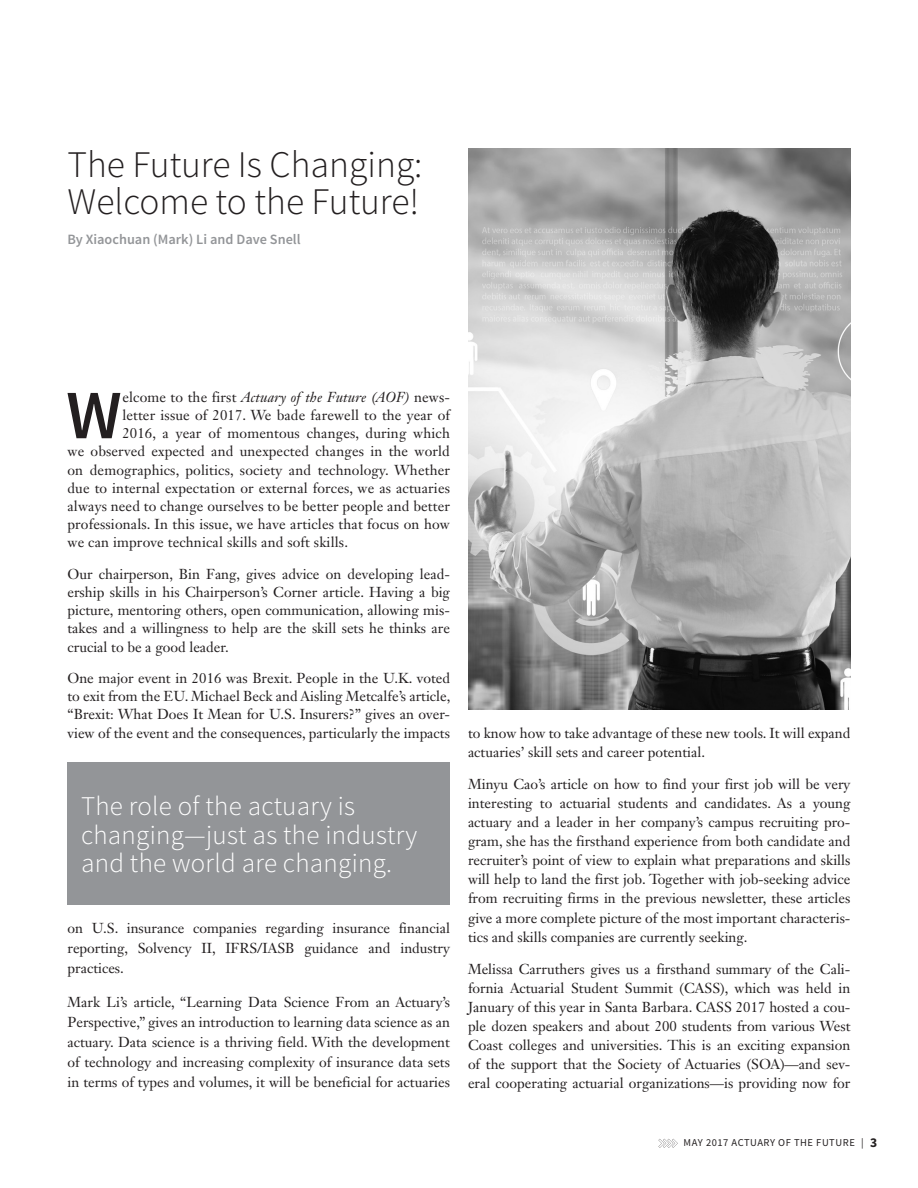
<style>
.page{position:relative;width:918px;height:1188px;background:#fff}
.page>*{position:absolute;margin:0;border:0;box-sizing:border-box;transform-origin:0 0}
.Article_Body_Drop_Ca{font:600 69.3px "Source Sans Pro";color:#231f20}
.Article_TItle{font:300 37.5px/37.7px "Source Sans Pro";color:#231f20}
.Article_Pull_Quote{font:300 27px/28.5px "Source Sans Pro";letter-spacing:.01em;color:#fff}
.Article_Body{font:14.25px/19px "Janson Text LT Std";color:#231f20;text-align:justify}
.Article_Body_Drop_Ca-2{font:14.25px "Janson Text LT Std";letter-spacing:.01em;color:#231f20}
.Article_Body_Drop_Ca-3{font:italic 14.25px "Janson Text LT Std";letter-spacing:.01em;color:#231f20}
.Article_Author_Bylin{font:600 14.25px "Source Sans Pro";color:#939598}
.Folio_Right{font:10.5px "Source Sans Pro";letter-spacing:.05em;color:#231f20}
.s1{font-style:normal}
.s2{font-weight:700;font-size:13.5px}
</style>
<div class="page">
<svg style="left:658px;top:1139px;width:20px;height:9px"></svg>
<img style="left:468px;top:148px;width:382px;height:562px">
<div style="left:68px;top:762px;width:382px;height:143px;background:#939598"></div>
<p class="Article_TItle" style="left:68px;top:146px;width:357px">The Future Is Changing:<br>Welcome to the Future!</p>
<p class="Article_Author_Bylin" style="left:68px;top:231px;width:235px">By Xiaochuan (Mark) Li and Dave Snell</p>
<p class="Article_Body_Drop_Ca" style="left:66px;top:372px;width:57px">W</p>
<p class="Article_Body_Drop_Ca-3" style="left:122px;top:389px;width:329px"><span class="s1">elcome to the first</span> Actuary of the Future (AOF) <span class="s1">news-</span></p>
<p class="Article_Body_Drop_Ca-2" style="left:122px;top:406px;width:329px">letter issue of 2017. We bade farewell to the year of</p>
<p class="Article_Body_Drop_Ca-2" style="left:122px;top:424px;width:329px">2016, a year of momentous changes, during which</p>
<p class="Article_Body_Drop_Ca-2" style="left:68px;top:442px;width:384px">we observed expected and unexpected changes in the world</p>
<p class="Article_Body_Drop_Ca-2" style="left:68px;top:461px;width:384px">on demographics, politics, society and technology. Whether</p>
<p class="Article_Body_Drop_Ca-2" style="left:68px;top:479px;width:384px">due to internal expectation or external forces, we as actuaries</p>
<p class="Article_Body_Drop_Ca-2" style="left:68px;top:497px;width:384px">always need to change ourselves to be better people and better</p>
<p class="Article_Body_Drop_Ca-2" style="left:68px;top:515px;width:384px">professionals. In this issue, we have articles that focus on how</p>
<p class="Article_Body_Drop_Ca-2" style="left:68px;top:533px;width:282px">we can improve technical skills and soft skills.</p>
<p class="Article_Body" style="left:68px;top:565px;width:384px;line-height:18.1px">Our chairperson, Bin Fang, gives advice on developing lead&shy;ership skills in his Chairperson’s Corner article. Having a big picture, mentoring others, open communication, allowing mis&shy;takes and a willingness to help are the skill sets he thinks are crucial to be a good leader.</p>
<p class="Article_Body" style="left:68px;top:669px;width:385px;line-height:18.1px">One major event in 2016 was Brexit. People in the U.K. voted to exit from the EU. Michael Beck and Aisling Metcalfe’s article, “Brexit: What Does It Mean for U.S. Insurers?” gives an over&shy;view of the event and the consequences, particularly the impacts</p>
<p class="Article_Pull_Quote" style="left:81px;top:792px;width:338px">The role of the actuary is changing—just as the industry and the world are changing.</p>
<p class="Article_Body" style="left:68px;top:918px;width:384px;line-height:20px">on U.S. insurance companies regarding insurance financial reporting, Solvency II, IFRS/IASB guidance and industry practices.</p>
<p class="Article_Body" style="left:68px;top:992px;width:384px;line-height:20px">Mark Li’s article, “Learning Data Science From an Actuary’s Perspective,” gives an introduction to learning data science as an actuary. Data science is a thriving field. With the development of technology and increasing complexity of insurance data sets in terms of types and volumes, it will be beneficial for actuaries</p>
<p class="Article_Body" style="left:468px;top:723px;width:384px">to know how to take advantage of these new tools. It will expand actuaries’ skill sets and career potential.</p>
<p class="Article_Body" style="left:468px;top:775px;width:384px">Minyu Cao’s article on how to find your first job will be very interesting to actuarial students and candidates. As a young actuary and a leader in her company’s campus recruiting pro&shy;gram, she has the firsthand experience from both candidate and recruiter’s point of view to explain what preparations and skills will help to land the first job. Together with job-seeking advice from recruiting firms in the previous newsletter, these articles give a more complete picture of the most important characteris&shy;tics and skills companies are currently seeking.</p>
<p class="Article_Body" style="left:468px;top:960px;width:384px">Melissa Carruthers gives us a firsthand summary of the Cali&shy;fornia Actuarial Student Summit (CASS), which was held in January of this year in Santa Barbara. CASS 2017 hosted a cou&shy;ple dozen speakers and about 200 students from various West Coast colleges and universities. This is an exciting expansion of the support that the Society of Actuaries (SOA)—and sev&shy;eral cooperating actuarial organizations—is providing now for</p>
<p class="Folio_Right" style="left:684px;top:1136px;width:195px">MAY 2017 ACTUARY OF THE FUTURE | <span class="s2">3</span></p>
</div>
